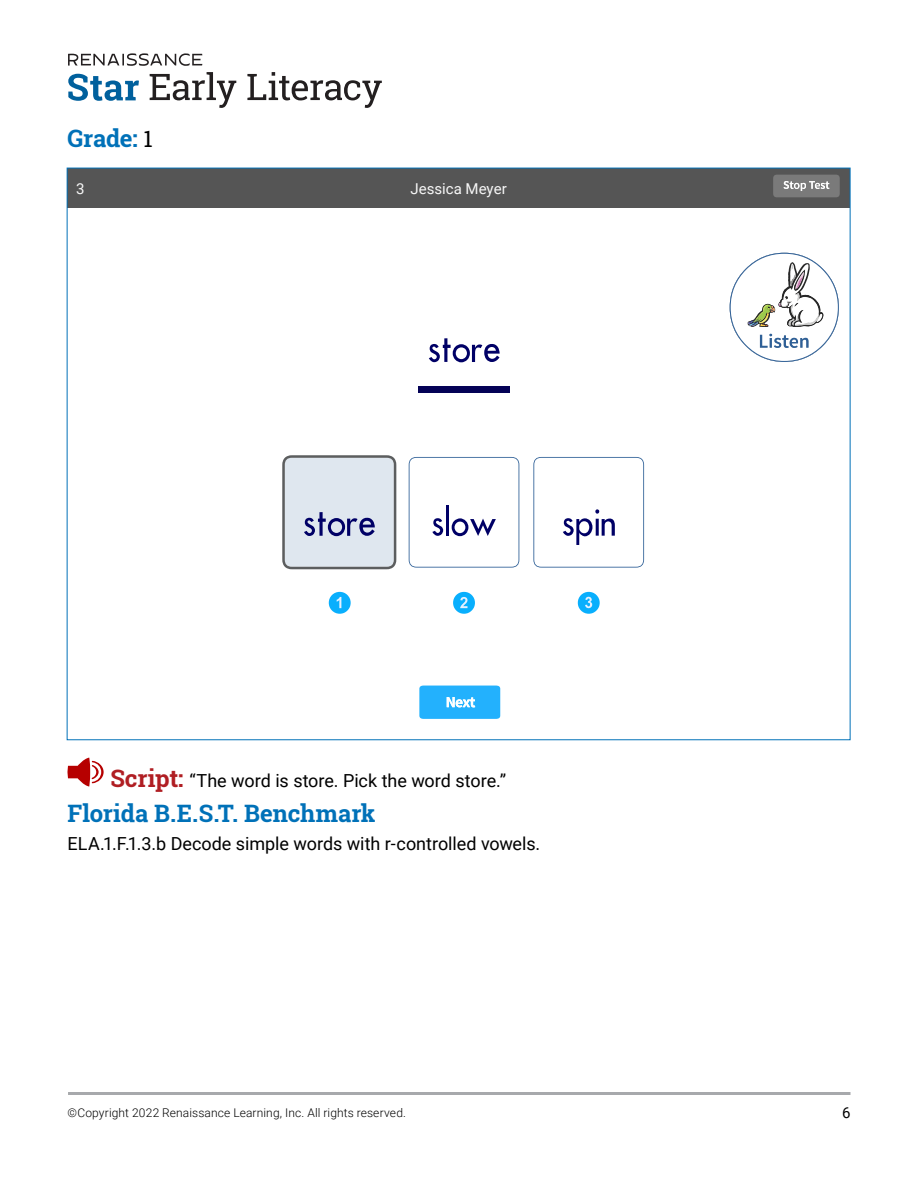
<style>
.page{position:relative;width:918px;height:1188px;background:#fff}
.page>*{position:absolute;margin:0;border:0;box-sizing:border-box;transform-origin:0 0}
.t1{font:700 24px "Roboto Slab";letter-spacing:-.005em;color:#0071b8}
.t2{font:18px "Roboto";letter-spacing:-.005em;color:#000}
.t3{font:15px "Roboto";color:#f7f7f7}
.t4{font:15px "Roboto";color:#000}
.t5{font:300 12px "Roboto";letter-spacing:.01em;color:#000}
.s1{font-weight:400;font-size:22.5px;color:#000}
.s2{font-family:"Roboto Slab";font-weight:700;font-size:24px;color:#b01e23}
</style>
<div class="page">
<svg style="left:68px;top:74px;width:71px;height:27px"></svg>
<svg style="left:150px;top:72px;width:86px;height:36px"></svg>
<svg style="left:247px;top:72px;width:135px;height:36px"></svg>
<svg style="left:68px;top:53px;width:134px;height:13px"></svg>
<hr style="left:68px;top:1092px;width:783px;height:3px;background:#a7a9ac">
<svg style="left:68px;top:758px;width:36px;height:29px"></svg>
<svg style="left:419px;top:686px;width:81px;height:33px;background:#34b7fd"></svg>
<svg style="left:329px;top:592px;width:22px;height:22px"></svg>
<svg style="left:578px;top:592px;width:22px;height:22px"></svg>
<svg style="left:453px;top:592px;width:22px;height:22px"></svg>
<svg style="left:729px;top:252px;width:110px;height:110px"></svg>
<div style="left:418px;top:386px;width:92px;height:7px;background:#040256"></div>
<svg style="left:429px;top:338px;width:71px;height:24px"></svg>
<div style="left:67px;top:168px;width:783px;height:40px;background:#555"></div>
<div style="left:773px;top:175px;width:67px;height:22px;background:#7a7a7a;border-radius:4px"></div>
<svg style="left:784px;top:181px;width:45px;height:10px"></svg>
<svg style="left:533px;top:457px;width:111px;height:111px"></svg>
<svg style="left:409px;top:457px;width:110px;height:111px"></svg>
<svg style="left:282px;top:455px;width:114px;height:114px;background:#cdd4e0"></svg>
<h1 class="t1" style="left:68px;top:121px;width:87px">Grade: <span class="s1">1</span></h1>
<p class="t3" style="left:76px;top:178px;width:10px">3</p>
<p class="t3" style="left:411px;top:178px;width:98px">Jessica Meyer</p>
<p class="t2" style="left:110px;top:768px;width:397px"><span class="s2">Script:</span> “The word is store. Pick the word store.”</p>
<h1 class="t1" style="left:68px;top:797px;width:310px">Florida B.E.S.T. Benchmark</h1>
<p class="t2" style="left:68px;top:831px;width:474px">ELA.1.F.1.3.b Decode simple words with r-controlled vowels.</p>
<p class="t5" style="left:68px;top:1104px;width:340px">©Copyright 2022 Renaissance Learning, Inc. All rights reserved.</p>
<p class="t4" style="left:842px;top:1102px;width:10px">6</p>
</div>
